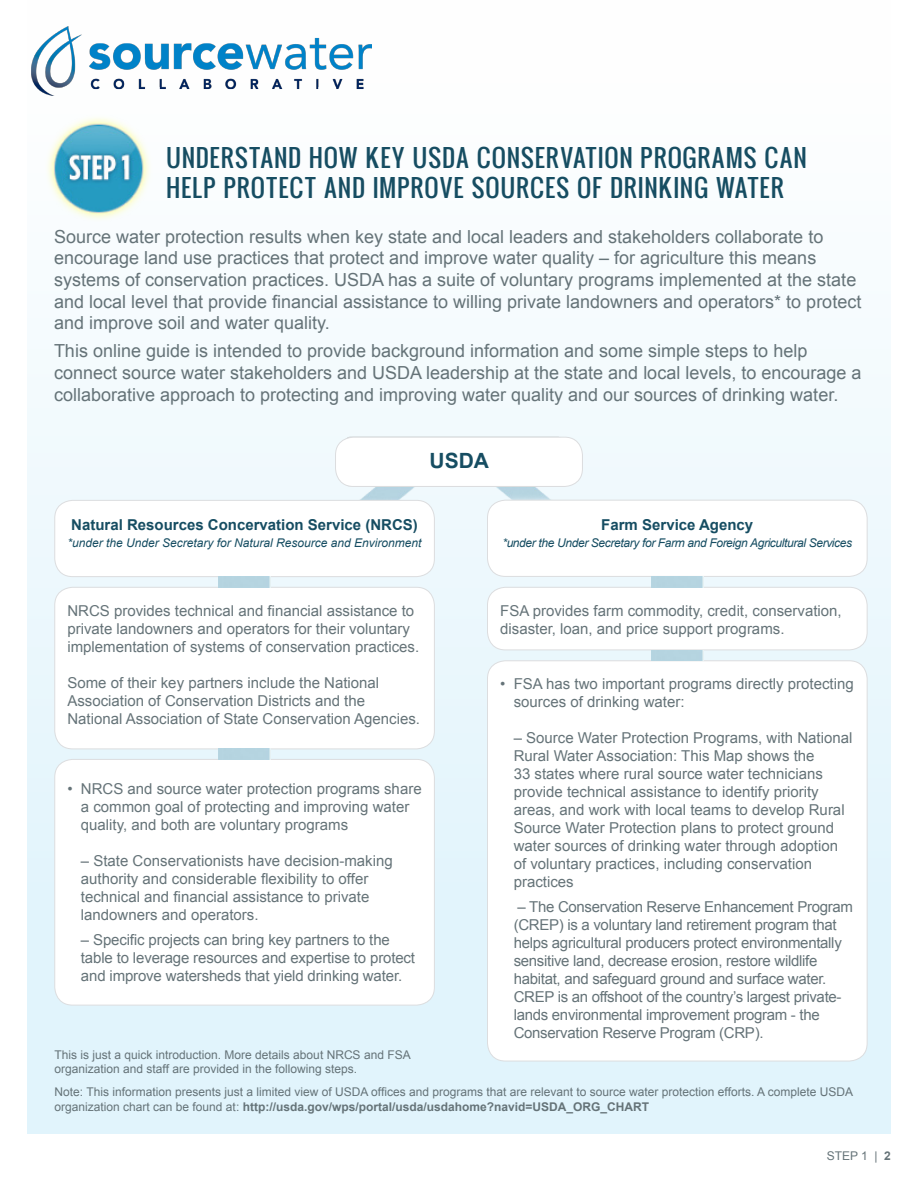
<style>
.page{position:relative;width:918px;height:1188px;background:#fff}
.page>*{position:absolute;margin:0;border:0;box-sizing:border-box;transform-origin:0 0}
.t1{font:24px/30px "Oswald";letter-spacing:.025em;color:#164d62}
.t2{font:700 21px "Arial";color:#164d62}
.t3{font:18px/21.6px "Arial";color:#657378}
.t4{font:15px/18px "Arial";color:#657378}
.t5{font:15px/18px "Arial";letter-spacing:-.02em;color:#657378}
.t6{font:700 15px "Arial";color:#164d62}
.t7{font:12px/14.4px "Arial";color:#657378}
.t8{font:italic 12px "Arial";letter-spacing:-.03em;color:#164d62}
.t9{font:italic 12px "Arial";color:#164d62}
.s1{font-weight:700}
</style>
<div class="page">
<div style="left:27px;top:0;width:864px;height:1134px;background:linear-gradient(to bottom,#fffffe,#dcf2fb)"></div>
<img style="left:27px;top:27px;width:344px;height:68px">
<img style="left:37px;top:108px;width:121px;height:122px">
<img style="left:249px;top:437px;width:420px;height:63px">
<div style="left:55px;top:500px;width:379px;height:77px;background:#fff;border-radius:18px"></div>
<div style="left:55px;top:500px;width:380px;height:77px;border:1px solid #dcdddf;border-radius:18px"></div>
<div style="left:55px;top:587px;width:379px;height:162px;background:#fff;border-radius:18px"></div>
<div style="left:55px;top:587px;width:380px;height:162px;border:1px solid #dcdddf;border-radius:18px"></div>
<div style="left:488px;top:587px;width:379px;height:63px;background:#fff;border-radius:18px"></div>
<div style="left:487px;top:587px;width:380px;height:63px;border:1px solid #dcdddf;border-radius:18px"></div>
<div style="left:488px;top:661px;width:379px;height:400px;background:#fff;border-radius:18px"></div>
<div style="left:55px;top:759px;width:379px;height:246px;background:#fff;border-radius:18px"></div>
<div style="left:55px;top:759px;width:380px;height:246px;border:1px solid #dcdddf;border-radius:18px"></div>
<div style="left:488px;top:500px;width:379px;height:76px;background:#fff;border-radius:18px"></div>
<div style="left:487px;top:500px;width:380px;height:77px;border:1px solid #dcdddf;border-radius:18px"></div>
<div style="left:336px;top:437px;width:246px;height:49px;background:#fff;border-radius:18px"></div>
<div style="left:335px;top:437px;width:248px;height:50px;border:1px solid #dcdddf;border-radius:18px"></div>
<img style="left:218px;top:577px;width:53px;height:10px">
<img style="left:651px;top:577px;width:53px;height:10px">
<img style="left:651px;top:650px;width:53px;height:11px">
<img style="left:218px;top:749px;width:53px;height:10px">
<p class="t1" style="left:166px;top:142px;width:642px">UNDERSTAND HOW KEY USDA CONSERVATION PROGRAMS CAN<br>HELP PROTECT AND IMPROVE SOURCES OF DRINKING WATER</p>
<p class="t3" style="left:54px;top:226px;width:809px">Source water protection results when key state and local leaders and stakeholders collaborate to encourage land use practices that protect and improve water quality – for agriculture this means systems of conservation practices. USDA has a suite of voluntary programs implemented at the state and local level that provide financial assistance to willing private landowners and operators* to protect and improve soil and water quality.</p>
<p class="t3" style="left:54px;top:341px;width:809px">This online guide is intended to provide background information and some simple steps to help connect source water stakeholders and USDA leadership at the state and local levels, to encourage a collaborative approach to protecting and improving water quality and our sources of drinking water.</p>
<p class="t2" style="left:430px;top:446px;width:61px">USDA</p>
<p class="t6" style="left:71px;top:515px;width:348px">Natural Resources Concervation Service (NRCS)</p>
<p class="t9" style="left:67px;top:535px;width:356px">*under the Under Secretary for Natural Resource and Environment</p>
<p class="t6" style="left:601px;top:515px;width:154px">Farm Service Agency</p>
<p class="t8" style="left:502px;top:535px;width:351px">*under the Under Secretary for Farm and Foreign Agricultural Services</p>
<p class="t4" style="left:67px;top:602px;width:353px">NRCS provides technical and financial assistance to private landowners and operators for their voluntary implementation of systems of conservation practices.</p>
<p class="t4" style="left:67px;top:674px;width:354px">Some of their key partners include the National<br>Association of Conservation Districts and the<br>National Association of State Conservation Agencies.</p>
<p class="t4" style="left:81px;top:780px;width:342px;text-indent:-14px">• NRCS and source water protection programs share a common goal of protecting and improving water quality, and both are voluntary programs</p>
<p class="t4" style="left:81px;top:852px;width:313px">– State Conservationists have decision-making authority and considerable flexibility to offer technical and financial assistance to private landowners and operators.</p>
<p class="t4" style="left:81px;top:930px;width:336px">– Specific projects can bring key partners to the table to leverage resources and expertise to protect and improve watersheds that yield drinking water.</p>
<p class="t4" style="left:500px;top:602px;width:343px">FSA provides farm commodity, credit, conservation, disaster, loan, and price support programs.</p>
<p class="t4" style="left:514px;top:675px;width:342px;text-indent:-14px">• FSA has two important programs directly protecting sources of drinking water:</p>
<p class="t4" style="left:514px;top:729px;width:340px">– Source Water Protection Programs, with National Rural Water Association: This Map shows the<br>33 states where rural source water technicians provide technical assistance to identify priority areas, and work with local teams to develop Rural Source Water Protection plans to protect ground water sources of drinking water through adoption of voluntary practices, including conservation practices</p>
<p class="t5" style="left:514px;top:898px;width:341px">– The Conservation Reserve Enhancement Program (CREP) is a voluntary land retirement program that helps agricultural producers protect environmentally sensitive land, decrease erosion, restore wildlife habitat, and safeguard ground and surface water.<br>CREP is an offshoot of the country’s largest private&shy;lands environmental improvement program - the Conservation Reserve Program (CRP).</p>
<p class="t7" style="left:55px;top:1047px;width:358px">This is just a quick introduction. More details about NRCS and FSA organization and staff are provided in the following steps.</p>
<p class="t7" style="left:55px;top:1085px;width:800px">Note: This information presents just a limited view of USDA offices and programs that are relevant to source water protection efforts. A complete USDA organization chart can be found at: <span class="s1">http://usda.gov/wps/portal/usda/usdahome?navid=USDA_ORG_CHART</span></p>
<p class="t7" style="left:827px;top:1149px;width:66px">STEP 1 | <span class="s1">2</span></p>
</div>
